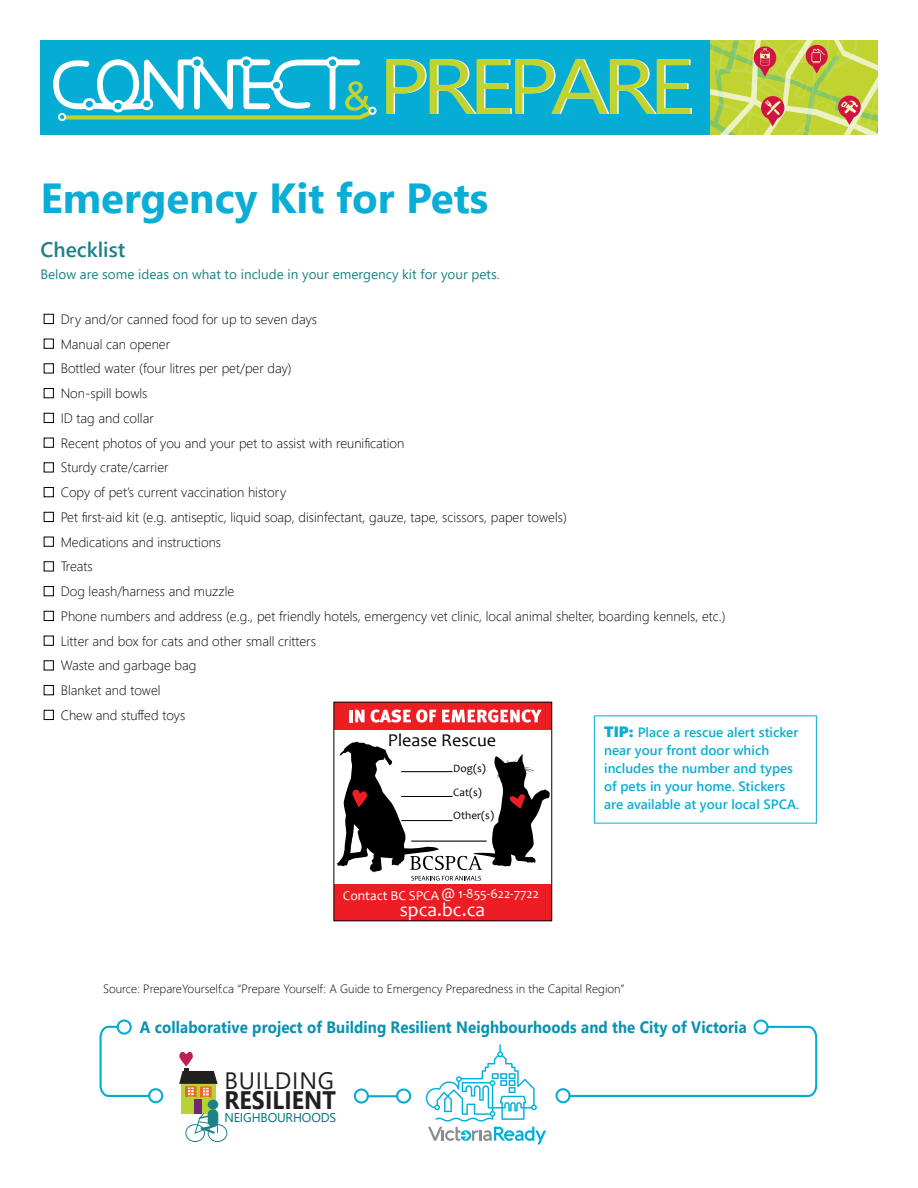
<style>
.page{position:relative;width:918px;height:1188px;background:#fff}
.page>*{position:absolute;margin:0;border:0;box-sizing:border-box;transform-origin:0 0}
.t1{font:700 42px "Segoe UI";color:#09add5}
.t2{font:700 25.35px "Segoe UI";letter-spacing:.005em;color:#231f20;scale:.91 1}
.t3{font:23.7px "Segoe UI";letter-spacing:.035em;color:#231f20}
.t4{font:600 21px "Segoe UI";color:#1b8289}
.t5{font:19.5px "Candara";color:#fff}
.t6{font:18.15px "Candara";color:#000}
.t7{font:700 16.5px "Segoe UI";letter-spacing:.005em;color:#0991b2;scale:.91 1}
.t8{font:300 13.5px/24.8px "Segoe UI";color:#000}
.t9{font:600 13.5px/18px "Segoe UI";color:#09add5}
.t10{font:13.5px "Segoe UI";color:#1b8289}
.t11{font:13.5px "Candara";color:#fff}
.t12{font:12.75px "Segoe UI";letter-spacing:-.015em;color:#007078}
.t13{font:300 12px "Segoe UI";color:#000}
.t14{font:11.4px/23.5px "Candara";color:#000}
.s1{font-family:"Segoe UI Black";font-weight:400;font-size:15px}
</style>
<div class="page">
<div style="left:40px;top:40px;width:670px;height:95px;background:#05acd4"></div>
<svg style="left:386px;top:59px;width:306px;height:55px"></svg>
<svg style="left:53px;top:56px;width:324px;height:65px"></svg>
<svg style="left:710px;top:40px;width:168px;height:95px;background:#c3c551"></svg>
<div style="left:44px;top:314px;width:10px;height:10px;border:1px solid #000"></div>
<div style="left:44px;top:339px;width:10px;height:9px;border:1px solid #000"></div>
<div style="left:44px;top:364px;width:10px;height:9px;border:1px solid #000"></div>
<div style="left:44px;top:388px;width:10px;height:10px;border:1px solid #000"></div>
<div style="left:44px;top:413px;width:10px;height:10px;border:1px solid #000"></div>
<div style="left:44px;top:438px;width:10px;height:9px;border:1px solid #000"></div>
<div style="left:44px;top:463px;width:10px;height:9px;border:1px solid #000"></div>
<div style="left:44px;top:487px;width:10px;height:10px;border:1px solid #000"></div>
<div style="left:44px;top:512px;width:10px;height:10px;border:1px solid #000"></div>
<div style="left:44px;top:537px;width:10px;height:9px;border:1px solid #000"></div>
<div style="left:44px;top:562px;width:10px;height:9px;border:1px solid #000"></div>
<div style="left:44px;top:586px;width:10px;height:10px;border:1px solid #000"></div>
<div style="left:44px;top:611px;width:10px;height:10px;border:1px solid #000"></div>
<div style="left:44px;top:636px;width:10px;height:9px;border:1px solid #000"></div>
<div style="left:44px;top:661px;width:10px;height:9px;border:1px solid #000"></div>
<div style="left:44px;top:685px;width:10px;height:10px;border:1px solid #000"></div>
<div style="left:44px;top:710px;width:10px;height:10px;border:1px solid #000"></div>
<div style="left:181px;top:1083px;width:35px;height:31px;background:#b5d335"></div>
<div style="left:195px;top:1099px;width:7px;height:15px;background:#702877"></div>
<svg style="left:179px;top:1051px;width:39px;height:46px"></svg>
<div style="left:185px;top:1124px;width:20px;height:18px;border:1px solid #1b8288;border-radius:50%"></div>
<div style="left:208px;top:1124px;width:19px;height:18px;border:1px solid #1b8288;border-radius:50%"></div>
<div style="left:208px;top:1100px;width:10px;height:9px;background:#1b8288;border-radius:50%"></div>
<div style="left:208px;top:1109px;width:10px;height:18px;background:#1b8288;border-radius:5px"></div>
<svg style="left:194px;top:1112px;width:24px;height:23px"></svg>
<svg style="left:426px;top:1044px;width:120px;height:101px"></svg>
<svg style="left:100px;top:1020px;width:63px;height:83px"></svg>
<svg style="left:354px;top:1088px;width:57px;height:16px"></svg>
<svg style="left:555px;top:1020px;width:262px;height:83px"></svg>
<div style="left:594px;top:716px;width:223px;height:108px;border:1px solid #09add5"></div>
<div style="left:334px;top:884px;width:218px;height:37px;background:#ed1d24"></div>
<div style="left:334px;top:702px;width:218px;height:28px;background:#ed1d24"></div>
<svg style="left:349px;top:710px;width:16px;height:12px"></svg>
<svg style="left:371px;top:709px;width:65px;height:14px"></svg>
<svg style="left:442px;top:709px;width:100px;height:14px"></svg>
<svg style="left:337px;top:741px;width:213px;height:140px"></svg>
<h1 class="t1" style="left:40px;top:158px;width:449px">Emergency Kit for Pets</h1>
<h3 class="t4" style="left:40px;top:230px;width:86px">Checklist</h3>
<p class="t10" style="left:40px;top:261px;width:461px">Below are some ideas on what to include in your emergency kit for your pets.</p>
<p class="t8" style="left:61px;top:305px;width:667px">Dry and/or canned food for up to seven days<br>Manual can opener<br>Bottled water (four litres per pet/per day)<br>Non-spill bowls<br>ID tag and collar<br>Recent photos of you and your pet to assist with reunification<br>Sturdy crate/carrier<br>Copy of pet’s current vaccination history<br>Pet first-aid kit (e.g. antiseptic, liquid soap, disinfectant, gauze, tape, scissors, paper towels)<br>Medications and instructions<br>Treats<br>Dog leash/harness and muzzle<br>Phone numbers and address (e.g., pet friendly hotels, emergency vet clinic, local animal shelter, boarding kennels, etc.)<br>Litter and box for cats and other small critters<br>Waste and garbage bag<br>Blanket and towel<br>Chew and stuffed toys</p>
<h3 class="t6" style="left:388px;top:729px;width:110px">Please Rescue</h3>
<p class="t14" style="left:453px;top:756px;width:42px">Dog(s)<br>Cat(s)<br>Other(s)</p>
<p class="t11" style="left:343px;top:886px;width:198px">Contact BC SPCA @ 1-855-622-7722</p>
<h3 class="t5" style="left:400px;top:897px;width:87px">spca.bc.ca</h3>
<p class="t9" style="left:604px;top:722px;width:197px"><span class="s1">TIP:</span> Place a rescue alert sticker near your front door which includes the number and types of pets in your home. Stickers are available at your local SPCA.</p>
<p class="t13" style="left:103px;top:977px;width:523px">Source: PrepareYourself.ca “Prepare Yourself: A Guide to Emergency Preparedness in the Capital Region”</p>
<p class="t7" style="left:140px;top:1011px;width:668px">A collaborative project of Building Resilient Neighbourhoods and the City of Victoria</p>
<h3 class="t3" style="left:224px;top:1058px;width:111px">BUILDING</h3>
<h2 class="t2" style="left:224px;top:1076px;width:124px">RESILIENT</h2>
<p class="t12" style="left:224px;top:1105px;width:113px">NEIGHBOURHOODS</p>
</div>
